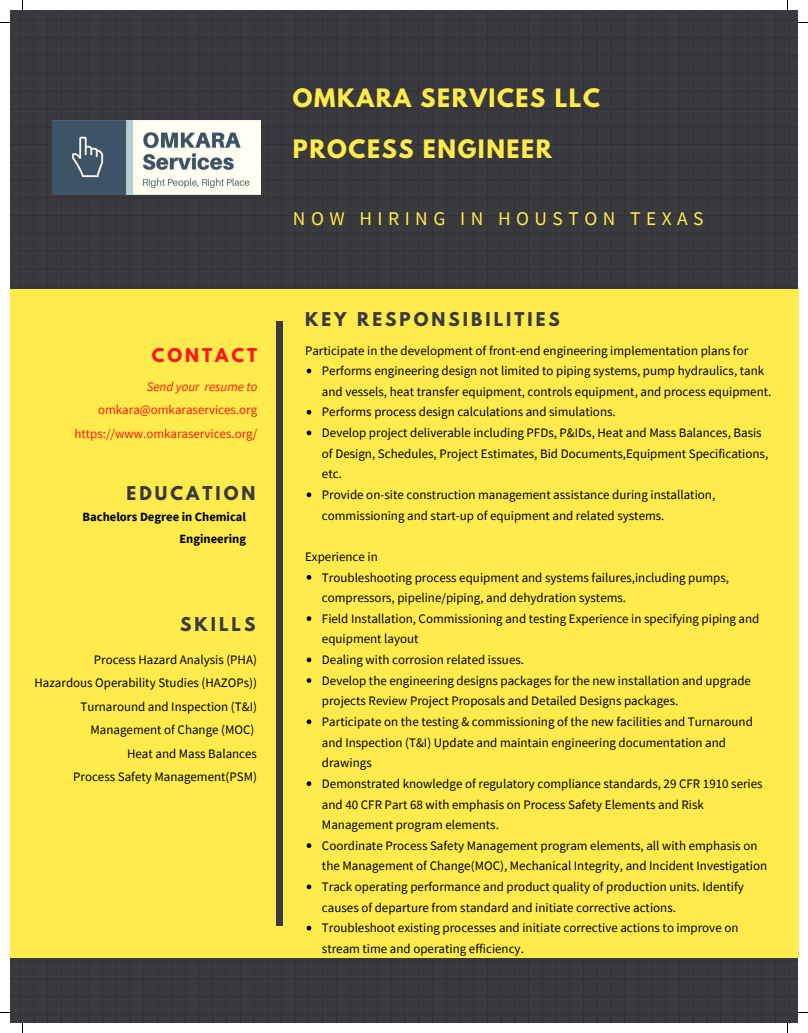
<style>
.page{position:relative;width:808px;height:1033px;background:#fff}
.page>*{position:absolute;margin:0;border:0;box-sizing:border-box;transform-origin:0 0}
.t1{font:700 22.5px "League Spartan";letter-spacing:.07em;color:#ffeb4b}
.t2{font:19.5px "Source Sans Pro";letter-spacing:.28em;color:#ffeb4b}
.t3{font:700 16.88px "League Spartan";letter-spacing:.18em;color:#3a393e}
.t4{font:700 16.88px "League Spartan";letter-spacing:.18em;color:#ff1616}
.t5{font:13px/20.6px "Source Sans Pro";color:#000}
.t6{font:13px/23.5px "Source Sans Pro";color:#ff1616;text-align:right}
.t7{font:italic 13px "Source Sans Pro";color:#ff1616}
.t8{font:700 12.5px/22.6px "Source Sans Pro";color:#000;text-align:right}
</style>
<div class="page">
<div style="left:10px;top:10px;width:788px;height:1013px;background:#3a393e"></div>
<div style="left:10px;top:290px;width:788px;height:667px;background:#ffeb4b"></div>
<svg style="left:306px;top:368px;width:5px;height:5px"></svg>
<svg style="left:306px;top:410px;width:5px;height:4px"></svg>
<svg style="left:306px;top:430px;width:5px;height:5px"></svg>
<svg style="left:306px;top:492px;width:5px;height:5px"></svg>
<svg style="left:306px;top:575px;width:5px;height:4px"></svg>
<svg style="left:306px;top:616px;width:5px;height:5px"></svg>
<svg style="left:306px;top:657px;width:5px;height:5px"></svg>
<svg style="left:306px;top:678px;width:5px;height:5px"></svg>
<svg style="left:306px;top:719px;width:5px;height:5px"></svg>
<svg style="left:306px;top:781px;width:5px;height:5px"></svg>
<svg style="left:306px;top:843px;width:5px;height:5px"></svg>
<svg style="left:306px;top:884px;width:5px;height:5px"></svg>
<svg style="left:306px;top:925px;width:5px;height:5px"></svg>
<div style="left:277px;top:322px;width:5px;height:603px;background:#3a393e"></div>
<img style="left:52px;top:120px;width:208px;height:74px">
<p class="t4" style="left:152px;top:347px;width:107px">CONTACT</p>
<p class="t7" style="left:147px;top:378px;width:112px">Send your resume to</p>
<p class="t6" style="left:74px;top:398px;width:184px">omkara@omkaraservices.org https://www.omkaraservices.org/</p>
<p class="t3" style="left:126px;top:485px;width:130px">EDUCATION</p>
<p class="t8" style="left:83px;top:505px;width:165px">Bachelors Degree in Chemical<br>Engineering</p>
<p class="t3" style="left:180px;top:616px;width:77px">SKILLS</p>
<p class="t5" style="left:35px;top:647px;width:224px;line-height:23.4px;text-align:right">Process Hazard Analysis (PHA)<br>Hazardous Operability Studies (HAZOPs))<br>Turnaround and Inspection (T&amp;I)<br>Management of Change (MOC)<br>Heat and Mass Balances<br>Process Safety Management(PSM)</p>
<h1 class="t1" style="left:293px;top:87px;width:309px">OMKARA SERVICES LLC</h1>
<h1 class="t1" style="left:293px;top:137px;width:260px">PROCESS ENGINEER</h1>
<h2 class="t2" style="left:293px;top:206px;width:412px">NOW HIRING IN HOUSTON TEXAS</h2>
<p class="t3" style="left:305px;top:310px;width:256px">KEY RESPONSIBILITIES</p>
<p class="t5" style="left:322px;top:360px;width:451px">Performs engineering design not limited to piping systems, pump hydraulics, tank and vessels, heat transfer equipment, controls equipment, and process equipment.<br>Performs process design calculations and simulations.<br>Develop project deliverable including PFDs, P&amp;IDs, Heat and Mass Balances, Basis of Design, Schedules, Project Estimates, Bid Documents,Equipment Specifications, etc.<br>Provide on-site construction management assistance during installation, commissioning and start-up of equipment and related systems.</p>
<p class="t5" style="left:305px;top:339px;width:444px">Participate in the development of front-end engineering implementation plans for</p>
<p class="t5" style="left:305px;top:546px;width:74px">Experience in</p>
<p class="t5" style="left:322px;top:566px;width:447px">Troubleshooting process equipment and systems failures,including pumps, compressors, pipeline/piping, and dehydration systems.<br>Field Installation, Commissioning and testing Experience in specifying piping and equipment layout<br>Dealing with corrosion related issues.<br>Develop the engineering designs packages for the new installation and upgrade projects Review Project Proposals and Detailed Designs packages.<br>Participate on the testing &amp; commissioning of the new facilities and Turnaround and Inspection (T&amp;I) Update and maintain engineering documentation and drawings<br>Demonstrated knowledge of regulatory compliance standards, 29 CFR 1910 series and 40 CFR Part 68 with emphasis on Process Safety Elements and Risk Management program elements.<br>Coordinate Process Safety Management program elements, all with emphasis on the Management of Change(MOC), Mechanical Integrity, and Incident Investigation Track operating performance and product quality of production units. Identify causes of departure from standard and initiate corrective actions.<br>Troubleshoot existing processes and initiate corrective actions to improve on stream time and operating efficiency.</p>
</div>
